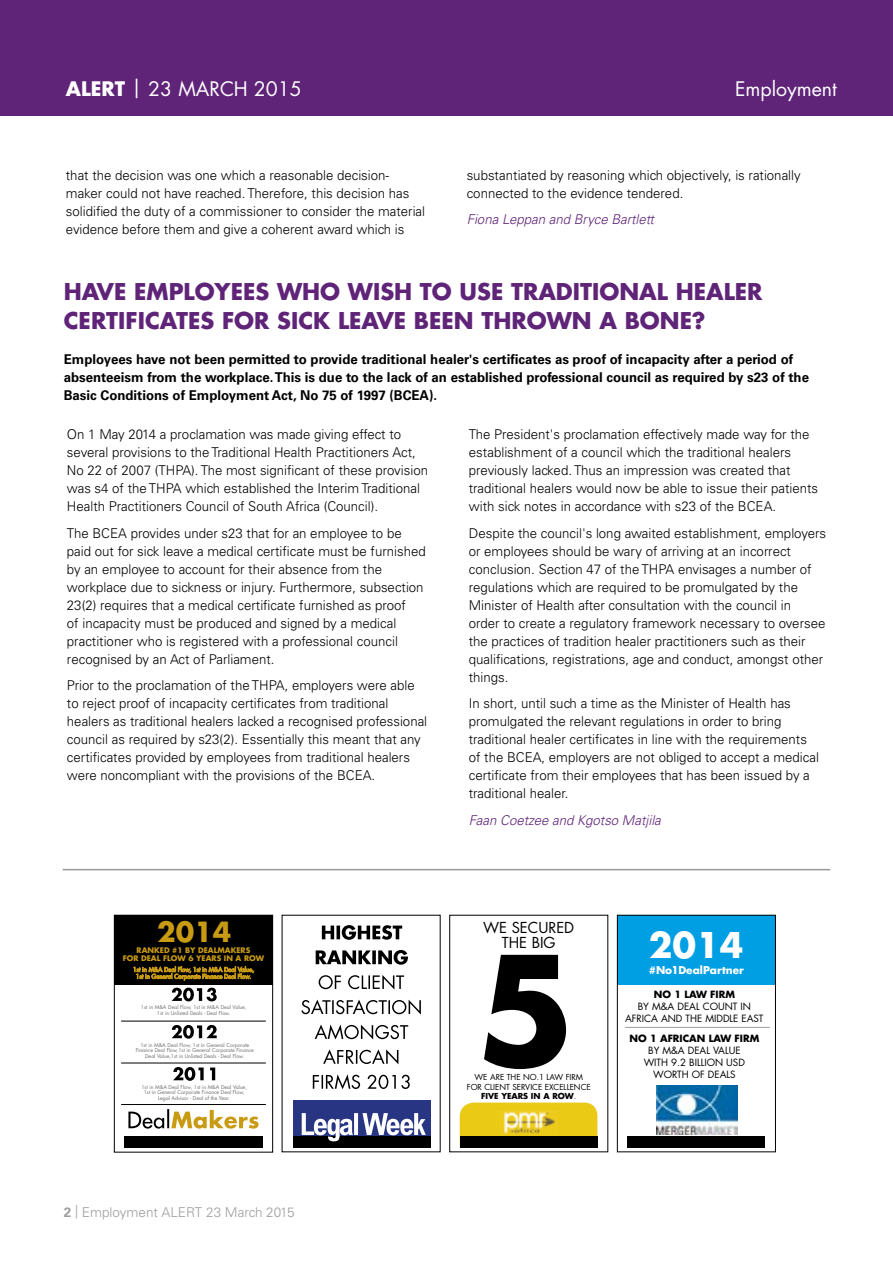
<style>
.page{position:relative;width:893px;height:1263px;background:#fff}
.page>*{position:absolute;margin:0;border:0;box-sizing:border-box;transform-origin:0 0}
.t1{font:700 145.65px "Futura Std";color:#000}
.t2{font:700 34.5px "Futura Std";color:#fff}
.t3{font:700 27px "Futura Std";color:#c99b13}
.t4{font:700 22.5px/28.5px "Futura Std";color:#5f2478}
.t5{font:19.5px "Futura Std";color:#fff}
.t6{font:14.7px/15.3px "Futura Std";color:#000;text-align:center}
.t7{font:300 13.5px/18px "Univers LT Std";color:#000}
.t8{font:700 13.5px/18px "Univers LT Std";color:#000}
.t9{font:italic 300 13.5px "Univers LT Std";color:#5f2478}
.t10{font:300 13.5px "Univers LT Std";color:#9d9d9c}
.t11{font:700 10.5px "Futura Std";color:#fff}
.t12{font:9.75px/12px "Futura Std";color:#000;text-align:center}
.t13{font:700 9.75px "Futura Std";color:#000}
.t14{font:8.1px "Futura Std";color:#000}
.t15{font:700 8.1px "Futura Std";color:#000}
.t16{font:700 7.5px/7.5px "Futura Std";color:#c99b13;text-align:center}
.t17{font:5.1px/5.7px "Futura Std";color:#706f6f;text-align:center}
.s1{font-weight:700}
.s2{font-weight:400}
</style>
<div class="page">
<div style="left:0;top:0;width:893px;height:116px;background:#5f2478"></div>
<div style="left:293px;top:1100px;width:138px;height:36px;background:#283583"></div>
<div style="left:293px;top:1136px;width:138px;height:11px;background:#000"></div>
<svg style="left:302px;top:1113px;width:124px;height:28px"></svg>
<svg style="left:313px;top:1074px;width:97px;height:15px"></svg>
<svg style="left:323px;top:1049px;width:75px;height:15px"></svg>
<svg style="left:315px;top:1024px;width:93px;height:15px"></svg>
<svg style="left:301px;top:999px;width:120px;height:15px"></svg>
<svg style="left:316px;top:950px;width:92px;height:15px"></svg>
<svg style="left:322px;top:925px;width:80px;height:15px"></svg>
<svg style="left:319px;top:975px;width:85px;height:14px"></svg>
<svg style="left:460px;top:1102px;width:138px;height:45px;background:#ebcc20"></svg>
<img style="left:500px;top:1111px;width:57px;height:23px">
<div style="left:460px;top:1136px;width:137px;height:11px;background:#000"></div>
<div style="left:114px;top:915px;width:159px;height:237px;border:1px solid #000"></div>
<div style="left:124px;top:1136px;width:139px;height:12px;background:#000"></div>
<svg style="left:128px;top:1109px;width:131px;height:19px"></svg>
<svg style="left:173px;top:1067px;width:42px;height:14px"></svg>
<hr style="left:121px;top:1021px;width:145px;height:1px;background:#000">
<hr style="left:121px;top:1063px;width:145px;height:1px;background:#000">
<hr style="left:121px;top:1104px;width:145px;height:1px;background:#000">
<svg style="left:172px;top:1025px;width:45px;height:14px"></svg>
<svg style="left:172px;top:988px;width:45px;height:13px"></svg>
<div style="left:114px;top:915px;width:159px;height:69px;background:#000"></div>
<svg style="left:134px;top:966px;width:120px;height:14px"></svg>
<div style="left:617px;top:915px;width:158px;height:69px;background:#009fe3"></div>
<div style="left:617px;top:915px;width:159px;height:237px;border:1px solid #000"></div>
<div style="left:628px;top:1136px;width:137px;height:11px;background:#000"></div>
<hr style="left:625px;top:1027px;width:145px;height:1px;background:#9d9d9c">
<img style="left:657px;top:1085px;width:80px;height:49px">
<hr style="left:63px;top:869px;width:767px;height:1px;background:#96999b">
<h3 class="t5" style="left:66px;top:76px;width:238px"><span class="s1">ALERT</span> | 23 MARCH 2015</h3>
<h3 class="t5" style="left:735px;top:76px;width:103px">Employment</h3>
<p class="t7" style="left:66px;top:166px;width:361px">that the decision was one which a reasonable decision&shy;maker could not have reached. Therefore, this decision has solidified the duty of a commissioner to consider the material evidence before them and give a coherent award which is</p>
<p class="t7" style="left:467px;top:166px;width:336px">substantiated by reasoning which objectively, is rationally connected to the evidence tendered.</p>
<p class="t9" style="left:467px;top:211px;width:189px">Fiona Leppan and Bryce Bartlett</p>
<h3 class="t4" style="left:64px;top:277px;width:700px">HAVE EMPLOYEES WHO WISH TO USE TRADITIONAL HEALER<br>CERTIFICATES FOR SICK LEAVE BEEN THROWN A BONE?</h3>
<p class="t8" style="left:64px;top:350px;width:747px">Employees have not been permitted to provide traditional healer's certificates as proof of incapacity after a period of absenteeism from the workplace. This is due to the lack of an established professional council as required by s23 of the<br>Basic Conditions of Employment Act, No 75 of 1997 (BCEA).</p>
<p class="t7" style="left:67px;top:425px;width:363px">On 1 May 2014 a proclamation was made giving effect to several provisions to the Traditional Health Practitioners Act, No 22 of 2007 (THPA). The most significant of these provision was s4 of the THPA which established the Interim Traditional Health Practitioners Council of South Africa (Council).</p>
<p class="t7" style="left:67px;top:524px;width:360px">The BCEA provides under s23 that for an employee to be paid out for sick leave a medical certificate must be furnished by an employee to account for their absence from the workplace due to sickness or injury. Furthermore, subsection 23(2) requires that a medical certificate furnished as proof<br>of incapacity must be produced and signed by a medical practitioner who is registered with a professional council recognised by an Act of Parliament.</p>
<p class="t7" style="left:67px;top:676px;width:362px">Prior to the proclamation of the THPA, employers were able to reject proof of incapacity certificates from traditional healers as traditional healers lacked a recognised professional council as required by s23(2). Essentially this meant that any certificates provided by employees from traditional healers were noncompliant with the provisions of the BCEA.</p>
<p class="t7" style="left:469px;top:425px;width:351px">The President's proclamation effectively made way for the establishment of a council which the traditional healers previously lacked. Thus an impression was created that traditional healers would now be able to issue their patients with sick notes in accordance with s23 of the BCEA.</p>
<p class="t7" style="left:469px;top:524px;width:359px">Despite the council's long awaited establishment, employers or employees should be wary of arriving at an incorrect conclusion. Section 47 of the THPA envisages a number of regulations which are required to be promulgated by the Minister of Health after consultation with the council in<br>order to create a regulatory framework necessary to oversee the practices of tradition healer practitioners such as their qualifications, registrations, age and conduct, amongst other things.</p>
<p class="t7" style="left:469px;top:694px;width:352px">In short, until such a time as the Minister of Health has promulgated the relevant regulations in order to bring traditional healer certificates in line with the requirements of the BCEA, employers are not obliged to accept a medical certificate from their employees that has been issued by a traditional healer.</p>
<p class="t9" style="left:469px;top:812px;width:194px">Faan Coetzee and Kgotso Matjila</p>
<h3 class="t3" style="left:157px;top:914px;width:76px">2014</h3>
<p class="t16" style="left:123px;top:946px;width:143px">RANKED #1 BY DEALMAKERS<br>FOR DEAL FLOW 6 YEARS IN A ROW</p>
<p class="t17" style="left:141px;top:1005px;width:107px">1st in M&amp;A Deal Flow, 1st in M&amp;A Deal Value,<br>1st in Unlisted Deals - Deal Flow.</p>
<p class="t17" style="left:136px;top:1042px;width:120px">1st in M&amp;A Deal Flow, 1st in General Corporate<br>Finance Deal Flow,1st in General Corporate Finance<br>Deal Value,1st in Unlisted Deals - Deal Flow.</p>
<p class="t17" style="left:141px;top:1084px;width:107px">1st in M&amp;A Deal Flow, 1st in M&amp;A Deal Value,<br>1st in General Corporate Finance Deal Flow,<br>Legal Advisor - Deal of the Year.</p>
<p class="t10" style="left:64px;top:1204px;width:232px"><span class="s1">2</span> | Employment ALERT 23 March 2015</p>
<p class="t6" style="left:483px;top:920px;width:93px">WE SECURED<br>THE BIG</p>
<h1 class="t1" style="left:476px;top:913px;width:101px">5</h1>
<p class="t15" style="left:481px;top:1091px;width:97px">FIVE YEARS IN A ROW<span class="s2">.</span></p>
<p class="t14" style="left:475px;top:1072px;width:110px">WE ARE THE NO.1 LAW FIRM</p>
<p class="t14" style="left:467px;top:1081px;width:125px">FOR CLIENT SERVICE EXCELLENCE</p>
<h2 class="t2" style="left:649px;top:922px;width:96px">2014</h2>
<p class="t13" style="left:654px;top:987px;width:83px">NO 1 LAW FIRM</p>
<p class="t12" style="left:625px;top:1000px;width:140px">BY M&amp;A DEAL COUNT IN<br>AFRICA AND THE MIDDLE EAST</p>
<p class="t13" style="left:629px;top:1032px;width:131px">NO 1 AFRICAN LAW FIRM</p>
<p class="t12" style="left:644px;top:1045px;width:103px">BY M&amp;A DEAL VALUE<br>WITH 9.2 BILLION USD<br>WORTH OF DEALS</p>
<p class="t11" style="left:649px;top:963px;width:97px">#No1DealPartner</p>
</div>
